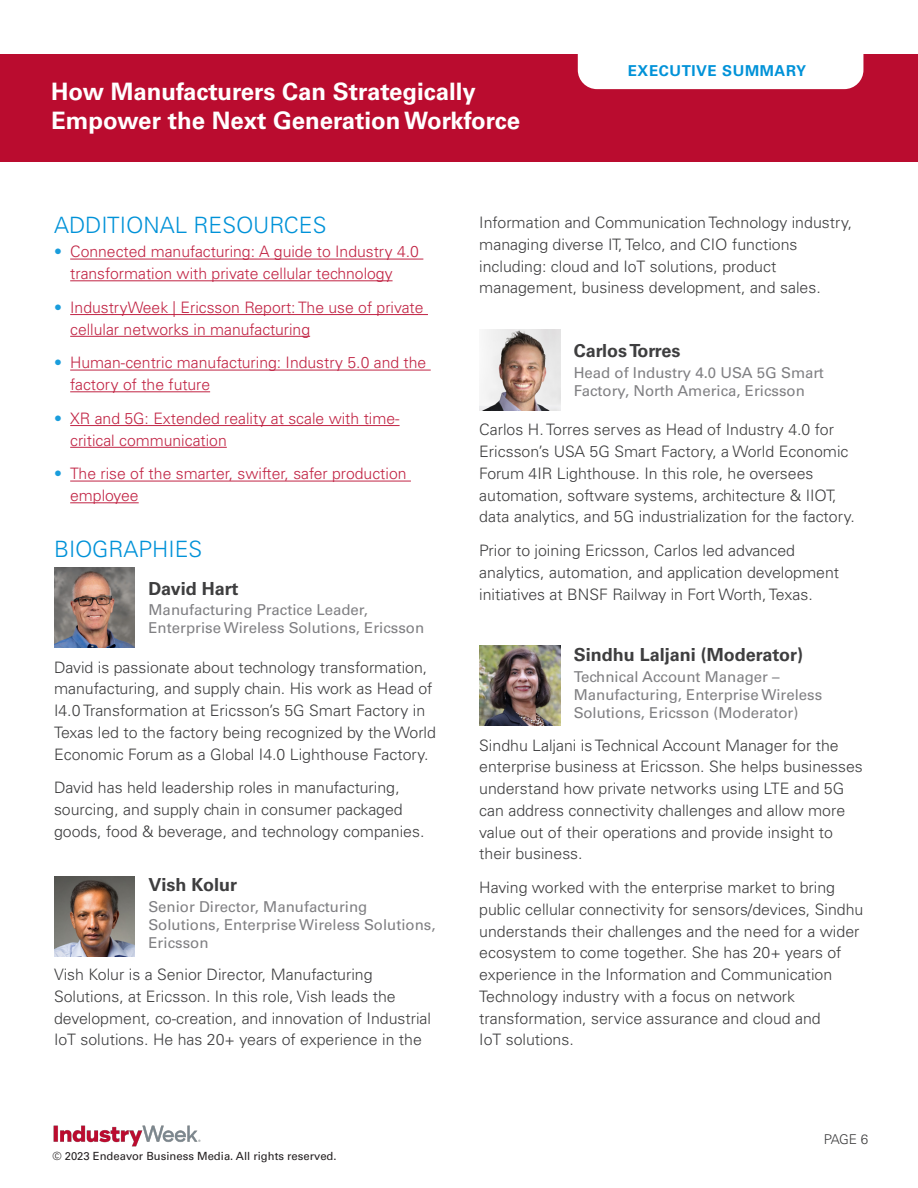
<style>
.page{position:relative;width:918px;height:1188px;background:#fff}
.page>*{position:absolute;margin:0;border:0;box-sizing:border-box;transform-origin:0 0}
.t1{font:700 24px/28.8px "Univers LT Std";color:#fff}
.Heading1{font:300 22.5px "Univers LT Std";color:#0092d8}
.Bio_name{font:700 18px "Univers LT Std";color:#3e3e3f}
.Text{font:300 15.75px/21.8px "Univers LT Std";color:#3e3e3f}
.t2{font:300 15.75px/21.8px "Univers LT Std";color:#c12444}
.Bio__title__company{font:15px/18px "Univers LT Std";color:#808083}
.t3{font:700 15px "Univers LT Std";letter-spacing:.04em;color:#0092d8}
.t4{font:300 13.5px "Univers LT Std";color:#3e3e3f}
.t5{font:11.25px "Univers LT Std";color:#231f20}
.s1{color:#1a9ddc}
</style>
<div class="page">
<div style="left:0;top:54px;width:918px;height:108px;background:#ba0c2f"></div>
<div style="left:578px;top:54px;width:285px;height:35px;background:#fff"></div>
<img style="left:53px;top:1125px;width:148px;height:22px">
<hr style="left:70px;top:259px;width:353px;height:1px;background:#c12444">
<hr style="left:70px;top:280px;width:323px;height:1px;background:#c12444">
<hr style="left:70px;top:314px;width:358px;height:1px;background:#c12444">
<hr style="left:70px;top:336px;width:240px;height:1px;background:#c12444">
<hr style="left:70px;top:370px;width:361px;height:1px;background:#c12444">
<hr style="left:70px;top:391px;width:140px;height:1px;background:#c12444">
<hr style="left:70px;top:425px;width:330px;height:1px;background:#c12444">
<hr style="left:70px;top:447px;width:157px;height:1px;background:#c12444">
<hr style="left:70px;top:481px;width:341px;height:1px;background:#c12444">
<hr style="left:70px;top:502px;width:69px;height:1px;background:#c12444">
<img style="left:54px;top:567px;width:81px;height:81px">
<img style="left:54px;top:876px;width:81px;height:81px">
<img style="left:479px;top:330px;width:81px;height:81px">
<img style="left:479px;top:645px;width:81px;height:81px">
<h1 class="t1" style="left:51px;top:77px;width:470px">How Manufacturers Can Strategically<br>Empower the Next Generation Workforce</h1>
<p class="t3" style="left:628px;top:62px;width:180px">EXECUTIVE SUMMARY</p>
<p class="Heading1" style="left:54px;top:212px;width:274px">ADDITIONAL RESOURCES</p>
<p class="t2" style="left:70px;top:241px;width:350px;text-indent:-16px"><span class="s1">•</span> Connected manufacturing: A guide to Industry 4.0 transformation with private cellular technology</p>
<p class="t2" style="left:70px;top:297px;width:355px;text-indent:-16px"><span class="s1">•</span> IndustryWeek | Ericsson Report: The use of private cellular networks in manufacturing</p>
<p class="t2" style="left:70px;top:352px;width:358px;text-indent:-16px"><span class="s1">•</span> Human-centric manufacturing: Industry 5.0 and the factory of the future</p>
<p class="t2" style="left:70px;top:408px;width:331px;text-indent:-16px"><span class="s1">•</span> XR and 5G: Extended reality at scale with time&shy;critical communication</p>
<p class="t2" style="left:70px;top:463px;width:338px;text-indent:-16px"><span class="s1">•</span> The rise of the smarter, swifter, safer production employee</p>
<p class="Heading1" style="left:54px;top:535px;width:150px">BIOGRAPHIES</p>
<p class="Bio_name" style="left:148px;top:578px;width:91px">David Hart</p>
<p class="Bio__title__company" style="left:148px;top:601px;width:277px">Manufacturing Practice Leader,<br>Enterprise Wireless Solutions, Ericsson</p>
<p class="Text" style="left:54px;top:656px;width:384px">David is passionate about technology transformation, manufacturing, and supply chain. His work as Head of I4.0 Transformation at Ericsson’s 5G Smart Factory in Texas led to the factory being recognized by the World Economic Forum as a Global I4.0 Lighthouse Factory.</p>
<p class="Text" style="left:54px;top:777px;width:372px">David has held leadership roles in manufacturing, sourcing, and supply chain in consumer packaged goods, food &amp; beverage, and technology companies.</p>
<p class="Bio_name" style="left:148px;top:874px;width:90px">Vish Kolur</p>
<p class="Bio__title__company" style="left:148px;top:897px;width:289px">Senior Director, Manufacturing<br>Solutions, Enterprise Wireless Solutions,<br>Ericsson</p>
<p class="Text" style="left:54px;top:964px;width:379px">Vish Kolur is a Senior Director, Manufacturing Solutions, at Ericsson. In this role, Vish leads the development, co-creation, and innovation of Industrial IoT solutions. He has 20+ years of experience in the</p>
<p class="t5" style="left:53px;top:1150px;width:285px">© 2023 Endeavor Business Media. All rights reserved.</p>
<p class="Text" style="left:479px;top:212px;width:374px">Information and Communication Technology industry, managing diverse IT, Telco, and CIO functions including: cloud and IoT solutions, product management, business development, and sales.</p>
<p class="Bio_name" style="left:574px;top:341px;width:108px">Carlos Torres</p>
<p class="Bio__title__company" style="left:574px;top:364px;width:252px">Head of Industry 4.0 USA 5G Smart<br>Factory, North America, Ericsson</p>
<p class="Text" style="left:479px;top:419px;width:377px">Carlos H. Torres serves as Head of Industry 4.0 for Ericsson’s USA 5G Smart Factory, a World Economic Forum 4IR Lighthouse. In this role, he oversees automation, software systems, architecture &amp; IIOT, data analytics, and 5G industrialization for the factory.</p>
<p class="Text" style="left:479px;top:540px;width:362px">Prior to joining Ericsson, Carlos led advanced analytics, automation, and application development initiatives at BNSF Railway in Fort Worth, Texas.</p>
<p class="Bio_name" style="left:574px;top:645px;width:231px">Sindhu Laljani (Moderator)</p>
<p class="Bio__title__company" style="left:574px;top:668px;width:250px">Technical Account Manager –<br>Manufacturing, Enterprise Wireless<br>Solutions, Ericsson (Moderator)</p>
<p class="Text" style="left:479px;top:734px;width:385px">Sindhu Laljani is Technical Account Manager for the enterprise business at Ericsson. She helps businesses understand how private networks using LTE and 5G can address connectivity challenges and allow more value out of their operations and provide insight to their business.</p>
<p class="Text" style="left:479px;top:877px;width:386px">Having worked with the enterprise market to bring public cellular connectivity for sensors/devices, Sindhu understands their challenges and the need for a wider ecosystem to come together. She has 20+ years of experience in the Information and Communication Technology industry with a focus on network transformation, service assurance and cloud and<br>IoT solutions.</p>
<p class="t4" style="left:824px;top:1132px;width:46px">PAGE 6</p>
</div>
